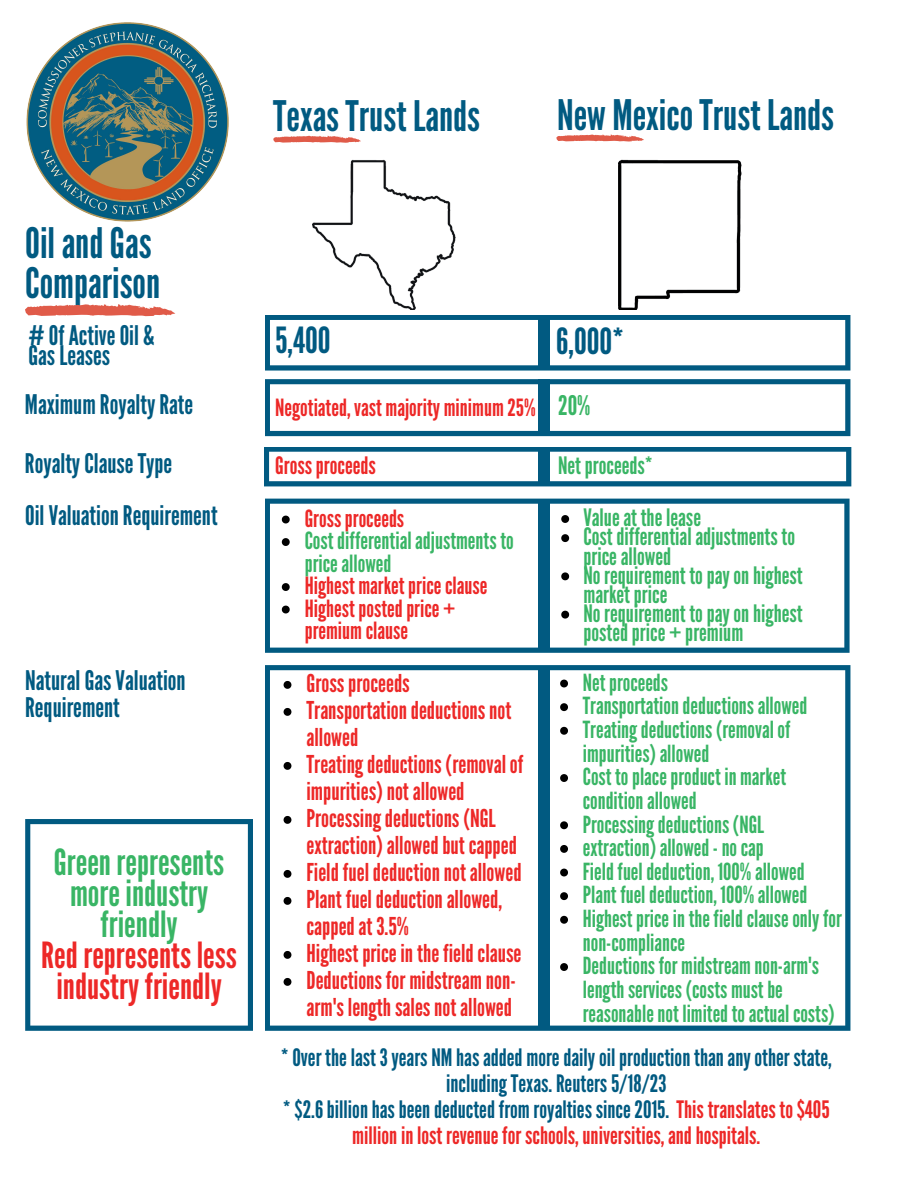
<style>
.page{position:relative;width:918px;height:1188px;background:#fff}
.page>*{position:absolute;margin:0;border:0;box-sizing:border-box;transform-origin:0 0}
.t1{font:42px/40.5px "League Gothic";color:#015a81}
.t2{font:36px/31.2px "League Gothic";color:#39b565;text-align:center}
.t3{font:36px/31.2px "League Gothic";color:#ed2827;text-align:center}
.t4{font:36px "League Gothic";color:#015a81}
.t5{font:27px/20.2px "League Gothic";color:#015a81}
.t6{font:24.6px/27px "League Gothic";color:#ed2827}
.t7{font:24px/25.8px "League Gothic";color:#015a81;text-align:center}
.t8{font:24px/19.2px "League Gothic";color:#39b565}
.t9{font:24px "League Gothic";color:#ed2827}
.t10{font:23.7px/22.5px "League Gothic";color:#ed2827}
.t11{font:23.7px/22.5px "League Gothic";color:#39b565}
.t12{font:23.55px/23.7px "League Gothic";color:#39b565}
.s1{font-size:27px;color:#39b565}
.s2{color:#ed2827}
</style>
<div class="page">
<img style="left:313px;top:159px;width:143px;height:151px">
<img style="left:618px;top:159px;width:124px;height:151px">
<svg style="left:25px;top:304px;width:150px;height:12px"></svg>
<svg style="left:273px;top:136px;width:88px;height:7px"></svg>
<svg style="left:556px;top:134px;width:88px;height:7px"></svg>
<svg style="left:265px;top:315px;width:585px;height:56px"></svg>
<svg style="left:265px;top:379px;width:585px;height:57px"></svg>
<svg style="left:264px;top:447px;width:587px;height:39px"></svg>
<div style="left:539px;top:315px;width:11px;height:52px;background:#015a81"></div>
<div style="left:539px;top:379px;width:11px;height:54px;background:#015a81"></div>
<div style="left:539px;top:451px;width:11px;height:33px;background:#015a81"></div>
<svg style="left:265px;top:499px;width:585px;height:154px"></svg>
<div style="left:539px;top:501px;width:11px;height:151px;background:#015a81"></div>
<svg style="left:265px;top:665px;width:585px;height:366px"></svg>
<div style="left:539px;top:670px;width:11px;height:357px;background:#015a81"></div>
<svg style="left:282px;top:516px;width:8px;height:7px"></svg>
<svg style="left:282px;top:538px;width:8px;height:8px"></svg>
<svg style="left:282px;top:583px;width:8px;height:8px"></svg>
<svg style="left:282px;top:606px;width:8px;height:7px"></svg>
<svg style="left:561px;top:515px;width:8px;height:8px"></svg>
<svg style="left:561px;top:534px;width:8px;height:8px"></svg>
<svg style="left:561px;top:572px;width:8px;height:8px"></svg>
<svg style="left:561px;top:611px;width:8px;height:8px"></svg>
<svg style="left:284px;top:681px;width:7px;height:8px"></svg>
<svg style="left:284px;top:708px;width:7px;height:8px"></svg>
<svg style="left:284px;top:762px;width:7px;height:8px"></svg>
<svg style="left:284px;top:816px;width:7px;height:8px"></svg>
<svg style="left:284px;top:870px;width:7px;height:8px"></svg>
<svg style="left:284px;top:897px;width:7px;height:8px"></svg>
<svg style="left:284px;top:951px;width:7px;height:8px"></svg>
<svg style="left:284px;top:978px;width:7px;height:8px"></svg>
<svg style="left:560px;top:680px;width:8px;height:7px"></svg>
<svg style="left:560px;top:703px;width:8px;height:8px"></svg>
<svg style="left:560px;top:727px;width:8px;height:8px"></svg>
<svg style="left:560px;top:774px;width:8px;height:8px"></svg>
<svg style="left:560px;top:821px;width:8px;height:8px"></svg>
<svg style="left:560px;top:845px;width:8px;height:8px"></svg>
<svg style="left:560px;top:869px;width:8px;height:7px"></svg>
<svg style="left:560px;top:892px;width:8px;height:8px"></svg>
<svg style="left:560px;top:916px;width:8px;height:8px"></svg>
<svg style="left:560px;top:963px;width:8px;height:8px"></svg>
<svg style="left:25px;top:819px;width:228px;height:212px"></svg>
<img style="left:26px;top:22px;width:203px;height:200px">
<h1 class="t1" style="left:25px;top:223px;width:137px">Oil and Gas<br>Comparison</h1>
<h1 class="t1" style="left:273px;top:96px;width:208px">Texas Trust Lands</h1>
<h1 class="t1" style="left:557px;top:95px;width:279px">New Mexico Trust Lands</h1>
<p class="t5" style="left:28px;top:326px;width:128px"># Of Active Oil &amp;<br>Gas Leases</p>
<h2 class="t4" style="left:275px;top:319px;width:57px">5,400</h2>
<h2 class="t4" style="left:556px;top:320px;width:69px">6,000*</h2>
<p class="t5" style="left:25px;top:395px;width:170px">Maximum Royalty Rate</p>
<p class="t10" style="left:275px;top:397px;width:317px">Negotiated, vast majority minimum 25% <span class="s1">20%</span></p>
<p class="t5" style="left:25px;top:453px;width:149px">Royalty Clause Type</p>
<p class="t9" style="left:275px;top:451px;width:102px">Gross proceeds</p>
<p class="t8" style="left:558px;top:456px;width:96px">Net proceeds*</p>
<p class="t5" style="left:25px;top:505px;width:194px">Oil Valuation Requirement</p>
<p class="t8" style="left:583px;top:508px;width:221px">Value at the lease<br>Cost differential adjustments to price allowed<br>No requirement to pay on highest market price<br>No requirement to pay on highest posted price + premium</p>
<p class="t10" style="left:305px;top:507px;width:101px">Gross proceeds</p>
<p class="t11" style="left:305px;top:530px;width:211px">Cost differential adjustments to price allowed</p>
<p class="t10" style="left:305px;top:575px;width:184px">Highest market price clause<br>Highest posted price + premium clause</p>
<p class="t5" style="left:25px;top:667px;width:162px;line-height:27px">Natural Gas Valuation<br>Requirement</p>
<h2 class="t2" style="left:54px;top:846px;width:172px">Green represents more industry friendly</h2>
<h2 class="t3" style="left:41px;top:940px;width:197px">Red represents less industry friendly</h2>
<p class="t6" style="left:307px;top:670px;width:218px">Gross proceeds<br>Transportation deductions not allowed<br>Treating deductions (removal of impurities) not allowed<br>Processing deductions (NGL extraction) allowed but capped<br>Field fuel deduction not allowed<br>Plant fuel deduction allowed, capped at 3.5%<br>Highest price in the field clause<br>Deductions for midstream non&shy;arm's length sales not allowed</p>
<p class="t12" style="left:583px;top:671px;width:260px">Net proceeds<br>Transportation deductions allowed<br>Treating deductions (removal of impurities) allowed<br>Cost to place product in market condition allowed<br>Processing deductions (NGL extraction) allowed - no cap<br>Field fuel deduction, 100% allowed<br>Plant fuel deduction, 100% allowed<br>Highest price in the field clause only for non-compliance<br>Deductions for midstream non-arm's length services (costs must be reasonable not limited to actual costs)</p>
<p class="t7" style="left:281px;top:1045px;width:553px">* Over the last 3 years NM has added more daily oil production than any other state, including Texas. Reuters 5/18/23<br>* $2.6 billion has been deducted from royalties since 2015. <span class="s2">This translates to $405 million in lost revenue for schools, universities, and hospitals.</span></p>
</div>
